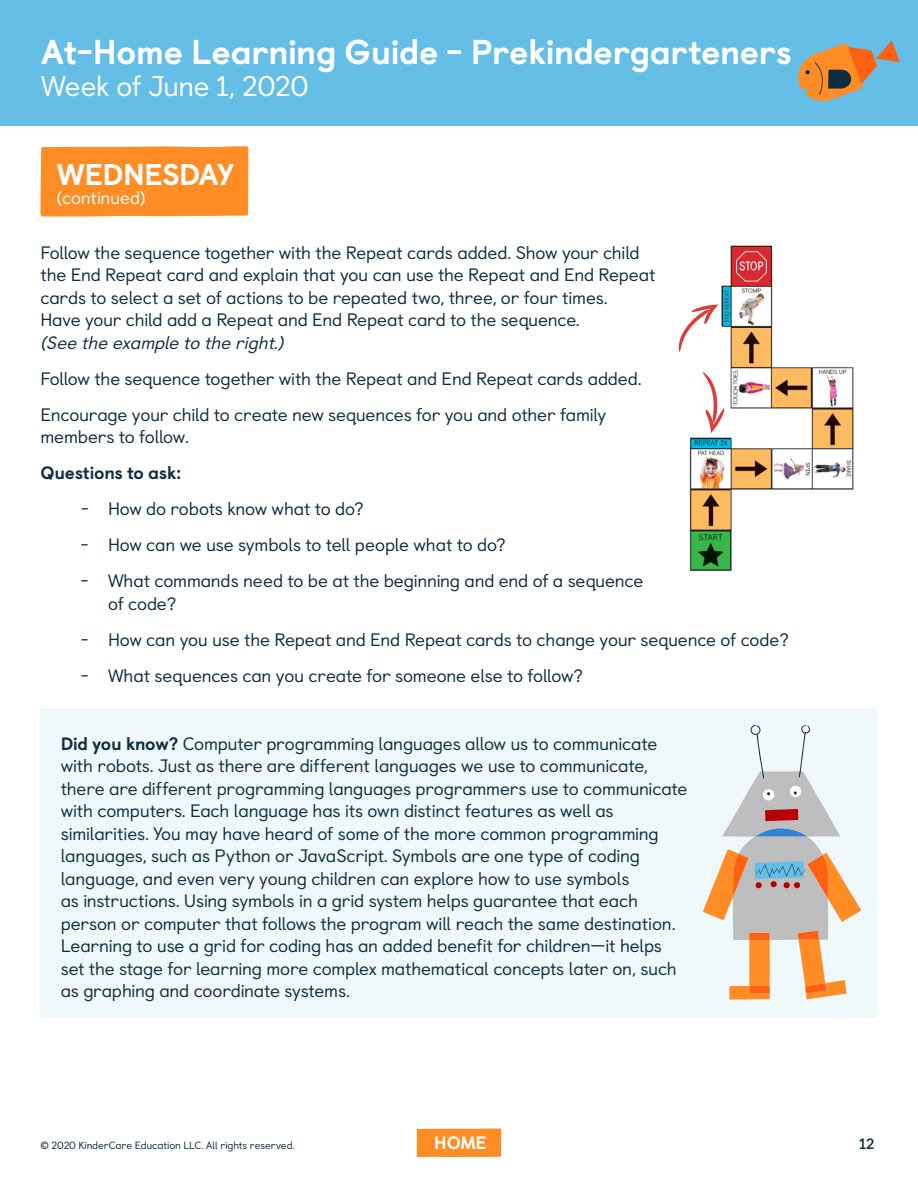
<style>
.page{position:relative;width:918px;height:1188px;background:#fff}
.page>*{position:absolute;margin:0;border:0;box-sizing:border-box;transform-origin:0 0}
.t1{font:800 34.5px "Castledown";letter-spacing:-.01em;color:#fff}
.t2{font:800 30px "Castledown";letter-spacing:-.025em;color:#fff}
.t3{font:28.5px "Castledown";letter-spacing:-.015em;color:#fff}
.t4{font:18px/22.5px "Castledown";letter-spacing:-.015em;color:#102e41}
.t5{font:italic 18px "Castledown";color:#102e41}
.t6{font:800 18px "Castledown";letter-spacing:-.01em;color:#102e41}
.t7{font:18px "Castledown";letter-spacing:-.01em;color:#fff}
.t8{font:800 18px "Castledown";color:#fff}
.t9{font:700 15px "Castledown";color:#102e41}
.t10{font:10.5px "Castledown";letter-spacing:-.01em;color:#102e41}
.s1{font-weight:800}
</style>
<div class="page">
<div style="left:417px;top:1129px;width:84px;height:28px;background:#ff8c24"></div>
<div style="left:0;top:0;width:918px;height:125px;background:#64bee6"></div>
<svg style="left:798px;top:40px;width:102px;height:61px"></svg>
<div style="left:40px;top:709px;width:838px;height:309px;background:#eff9fc"></div>
<svg style="left:703px;top:725px;width:158px;height:275px"></svg>
<div style="left:40px;top:146px;width:208px;height:71px;background:#ff8c24"></div>
<img style="left:689px;top:245px;width:165px;height:327px">
<svg style="left:679px;top:304px;width:40px;height:48px"></svg>
<svg style="left:703px;top:372px;width:22px;height:61px"></svg>
<h1 class="t1" style="left:41px;top:24px;width:752px">At-Home Learning Guide - Prekindergarteners</h1>
<h3 class="t3" style="left:41px;top:63px;width:269px">Week of June 1, 2020</h3>
<h2 class="t2" style="left:57px;top:150px;width:179px">WEDNESDAY</h2>
<p class="t7" style="left:57px;top:184px;width:90px">(continued)</p>
<p class="t4" style="left:40px;top:240px;width:617px">Follow the sequence together with the Repeat cards added. Show your child the End Repeat card and explain that you can use the Repeat and End Repeat cards to select a set of actions to be repeated two, three, or four times.<br>Have your child add a Repeat and End Repeat card to the sequence.</p>
<p class="t5" style="left:40px;top:328px;width:249px">(See the example to the right.)</p>
<p class="t4" style="left:40px;top:359px;width:603px;line-height:36px">Follow the sequence together with the Repeat and End Repeat cards added.<br>Encourage your child to create new sequences for you and other family</p>
<p class="t4" style="left:40px;top:424px;width:150px">members to follow.</p>
<p class="t6" style="left:40px;top:458px;width:142px">Questions to ask:</p>
<p class="t4" style="left:81px;top:496px;width:284px">- How do robots know what to do?</p>
<p class="t4" style="left:81px;top:532px;width:426px">- How can we use symbols to tell people what to do?</p>
<p class="t4" style="left:108px;top:568px;width:537px;text-indent:-27px">- What commands need to be at the beginning and end of a sequence of code?</p>
<p class="t4" style="left:81px;top:627px;width:709px">- How can you use the Repeat and End Repeat cards to change your sequence of code?</p>
<p class="t4" style="left:81px;top:663px;width:504px">- What sequences can you create for someone else to follow?</p>
<p class="t4" style="left:61px;top:731px;width:628px"><span class="s1">Did you know?</span> Computer programming languages allow us to communicate with robots. Just as there are different languages we use to communicate, there are different programming languages programmers use to communicate with computers. Each language has its own distinct features as well as similarities. You may have heard of some of the more common programming languages, such as Python or JavaScript. Symbols are one type of coding language, and even very young children can explore how to use symbols<br>as instructions. Using symbols in a grid system helps guarantee that each person or computer that follows the program will reach the same destination.<br>Learning to use a grid for coding has an added benefit for children—it helps set the stage for learning more complex mathematical concepts later on, such as graphing and coordinate systems.</p>
<p class="t10" style="left:40px;top:1137px;width:256px">© 2020 KinderCare Education LLC. All rights reserved.</p>
<p class="t8" style="left:434px;top:1128px;width:54px">HOME</p>
<p class="t9" style="left:859px;top:1132px;width:17px">12</p>
</div>
